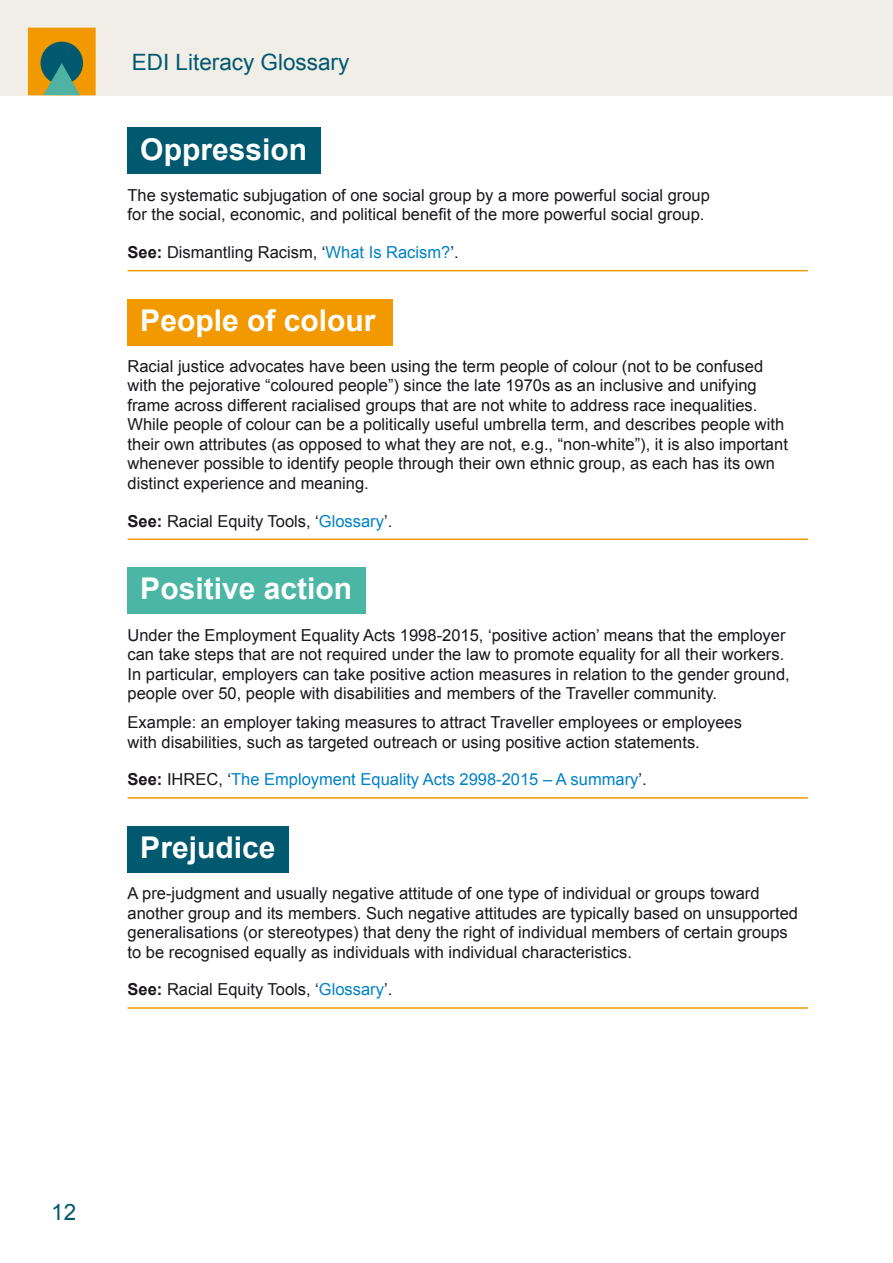
<style>
.page{position:relative;width:893px;height:1263px;background:#fff}
.page>*{position:absolute;margin:0;border:0;box-sizing:border-box;transform-origin:0 0}
.Head_20_White{font:700 30px "Arial";color:#fff}
.t1{font:22.5px "Arial";color:#00596f}
.Body_Arial{font:16.5px/19.5px "Arial";color:#1a171c}
.Body_Arial-2{font:16.5px "Arial";color:#0081c7}
.s1{font-weight:700}
.s2{color:#0081c7}
.s3{font-weight:700;color:#1a171c}
.s4{color:#1a171c}
</style>
<div class="page">
<div style="left:0;top:0;width:893px;height:96px;background:#f1ede7"></div>
<div style="left:28px;top:28px;width:68px;height:67px;background:#f39900"></div>
<div style="left:40px;top:42px;width:43px;height:43px;background:#00596f;border-radius:50%"></div>
<svg style="left:43px;top:63px;width:37px;height:32px"></svg>
<div style="left:128px;top:128px;width:193px;height:46px;background:#00596f"></div>
<hr style="left:128px;top:270px;width:680px;height:1px;background:#f39900">
<div style="left:128px;top:299px;width:265px;height:46px;background:#f39900"></div>
<hr style="left:128px;top:538px;width:680px;height:2px;background:#f39900">
<div style="left:128px;top:567px;width:238px;height:47px;background:#4cb6a5"></div>
<hr style="left:128px;top:797px;width:680px;height:2px;background:#f39900">
<div style="left:128px;top:826px;width:161px;height:47px;background:#00596f"></div>
<hr style="left:128px;top:1007px;width:680px;height:2px;background:#f39900">
<h2 class="t1" style="left:132px;top:47px;width:219px">EDI Literacy Glossary</h2>
<p class="Head_20_White" style="left:140px;top:129px;width:168px">Oppression</p>
<p class="Body_Arial" style="left:128px;top:185px;width:584px">The systematic subjugation of one social group by a more powerful social group for the social, economic, and political benefit of the more powerful social group.</p>
<p class="Body_Arial" style="left:128px;top:243px;width:332px"><span class="s1">See:</span> Dismantling Racism, ‘<span class="s2">What Is Racism?</span>’.</p>
<p class="Head_20_White" style="left:140px;top:301px;width:237px">People of colour</p>
<p class="Body_Arial" style="left:128px;top:357px;width:662px">Racial justice advocates have been using the term people of colour (not to be confused with the pejorative “coloured people”) since the late 1970s as an inclusive and unifying frame across different racialised groups that are not white to address race inequalities.<br>While people of colour can be a politically useful umbrella term, and describes people with their own attributes (as opposed to what they are not, e.g., “non-white”), it is also important whenever possible to identify people through their own ethnic group, as each has its own distinct experience and meaning.</p>
<p class="Body_Arial" style="left:128px;top:511px;width:266px"><span class="s1">See:</span> Racial Equity Tools, ‘<span class="s2">Glossary</span>’.</p>
<p class="Head_20_White" style="left:140px;top:569px;width:213px">Positive action</p>
<p class="Body_Arial" style="left:128px;top:625px;width:664px">Under the Employment Equality Acts 1998-2015, ‘positive action’ means that the employer can take steps that are not required under the law to promote equality for all their workers.<br>In particular, employers can take positive action measures in relation to the gender ground, people over 50, people with disabilities and members of the Traveller community.</p>
<p class="Body_Arial" style="left:128px;top:713px;width:616px">Example: an employer taking measures to attract Traveller employees or employees with disabilities, such as targeted outreach or using positive action statements.</p>
<p class="Body_Arial-2" style="left:128px;top:768px;width:521px"><span class="s3">See:</span> <span class="s4">IHREC, ‘</span>The Employment Equality Acts 2998-2015 – A summary<span class="s4">’.</span></p>
<p class="Head_20_White" style="left:140px;top:828px;width:137px">Prejudice</p>
<p class="Body_Arial" style="left:128px;top:884px;width:672px">A pre-judgment and usually negative attitude of one type of individual or groups toward another group and its members. Such negative attitudes are typically based on unsupported generalisations (or stereotypes) that deny the right of individual members of certain groups to be recognised equally as individuals with individual characteristics.</p>
<p class="Body_Arial" style="left:128px;top:980px;width:266px"><span class="s1">See:</span> Racial Equity Tools, ‘<span class="s2">Glossary</span>’.</p>
<h2 class="t1" style="left:51px;top:1198px;width:27px">12</h2>
</div>
